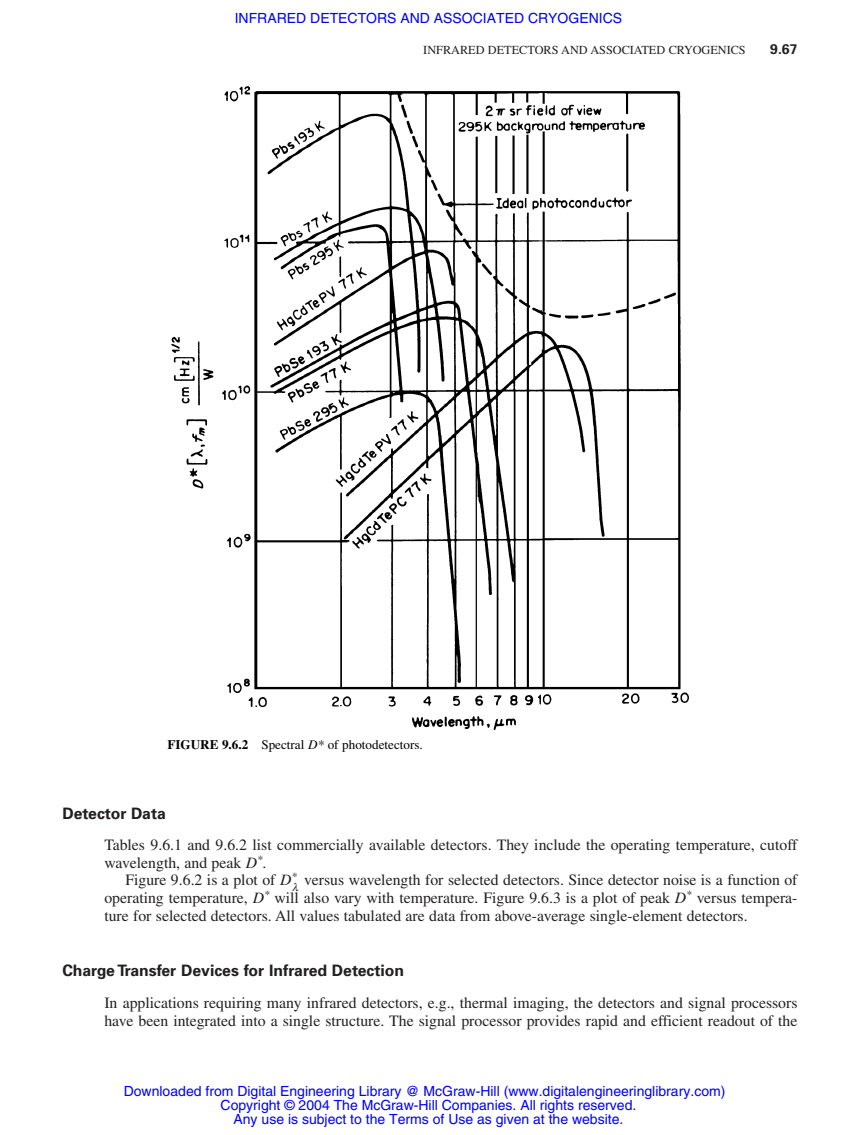
<style>
.page{position:relative;width:857px;height:1135px;background:#fff}
.page>*{position:absolute;margin:0;border:0;box-sizing:border-box;transform-origin:0 0}
.t1{font:15.75px/17.5px "Times";color:#231f20;text-align:justify}
.t2{font:700 15.75px "Univers";color:#231f20}
.t3{font:14px/14px "Helvetica";color:#00f;text-align:center}
.t4{font:700 14px "Univers";color:#231f20}
.t5{font:13.12px "Times";color:#000}
.t6{font:12.25px "Times";color:#231f20}
.s1{font-weight:700}
.s2{font-style:italic}
</style>
<div class="page">
<svg style="left:171px;top:86px;width:518px;height:644px"></svg>
<p class="t3" style="left:235px;top:12px;width:389px">INFRARED DETECTORS AND ASSOCIATED CRYOGENICS</p>
<p class="t6" style="left:423px;top:45px;width:324px">INFRARED DETECTORS AND ASSOCIATED CRYOGENICS</p>
<p class="t4" style="left:770px;top:43px;width:29px">9.67</p>
<p class="t5" style="left:167px;top:739px;width:257px"><span class="s1">FIGURE 9.6.2</span> Spectral <span class="s2">D*</span> of photodetectors.</p>
<p class="t2" style="left:62px;top:807px;width:105px">Detector Data</p>
<p class="t1" style="left:104px;top:837px;width:694px">Tables 9.6.1 and 9.6.2 list commercially available detectors. They include the operating temperature, cutoff</p>
<p class="t1" style="left:104px;top:855px;width:164px">wavelength, and peak <span class="s2">D</span><sup>*</sup>.</p>
<p class="t1" style="left:125px;top:872px;width:173px">Figure 9.6.2 is a plot of <span class="s2">D</span><sup>*</sup></p>
<p class="t1" style="left:104px;top:872px;width:695px;text-indent:188px">● versus wavelength for selected detectors. Since detector noise is a function of operating temperature, <span class="s2">D</span><sup>*</sup> will also vary with temperature. Figure 9.6.3 is a plot of peak <span class="s2">D</span><sup>*</sup> versus tempera&shy;ture for selected detectors. All values tabulated are data from above-average single-element detectors.</p>
<p class="t2" style="left:62px;top:964px;width:343px">Charge Transfer Devices for Infrared Detection</p>
<p class="t1" style="left:104px;top:995px;width:694px">In applications requiring many infrared detectors, e.g., thermal imaging, the detectors and signal processors have been integrated into a single structure. The signal processor provides rapid and efficient readout of the</p>
<p class="t3" style="left:124px;top:1083px;width:603px">Downloaded from Digital Engineering Library @ McGraw-Hill (www.digitalengineeringlibrary.com)<br>Copyright © 2004 The McGraw-Hill Companies. All rights reserved.<br>Any use is subject to the Terms of Use as given at the website.</p>
</div>
